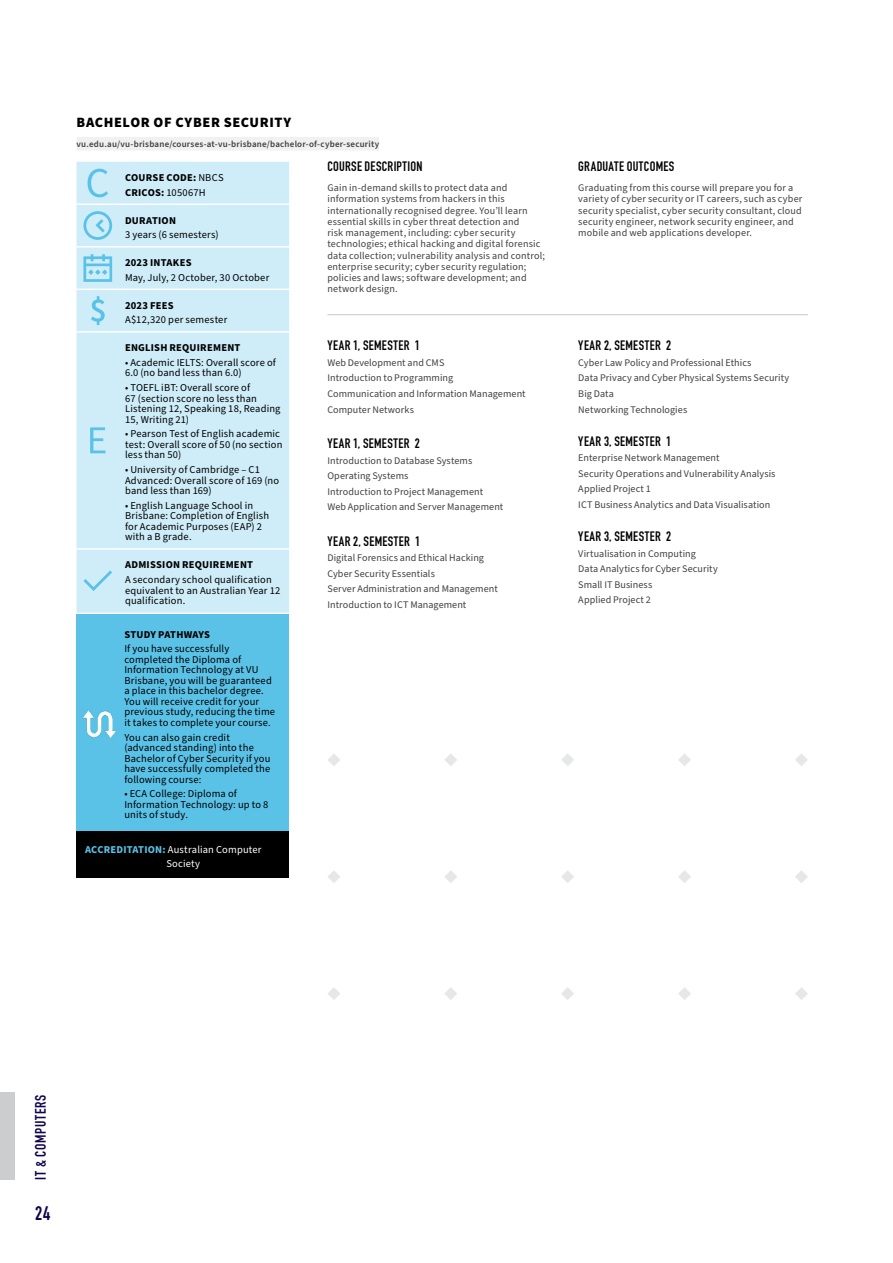
<style>
.page{position:relative;width:893px;height:1263px;background:#fff}
.page>*{position:absolute;margin:0;border:0;box-sizing:border-box;transform-origin:0 0}
.t1{font:19.35px "DIN Engschrift LT Pro";color:#11034c}
.t2{font:15px "DIN Engschrift LT Pro";letter-spacing:.045em;color:#11034c}
.t3{font:900 14.25px "Source Sans Pro";letter-spacing:.045em;color:#000}
.t4{font:13.5px "DIN Engschrift LT Pro";letter-spacing:.035em;color:#000}
.t5{font:10.5px/10.5px "Source Sans Pro";letter-spacing:.015em;color:#000}
.t6{font:700 10.5px/14.7px "Source Sans Pro";letter-spacing:.02em;color:#000}
.t7{font:10.5px/14.7px "Source Sans Pro";letter-spacing:.015em;color:#fff}
.t8{font:10.2px/15.5px "Source Sans Pro";letter-spacing:.01em;color:#414042}
.t9{font:600 9px "Source Sans Pro";letter-spacing:.025em;color:#414042}
.s1{font-weight:400}
.s2{font-weight:700;color:#5bc2e7}
</style>
<div class="page">
<div style="left:77px;top:137px;width:302px;height:14px;background:#f1f1f2"></div>
<svg style="left:328px;top:754px;width:12px;height:12px"></svg>
<svg style="left:328px;top:871px;width:12px;height:12px"></svg>
<svg style="left:328px;top:987px;width:12px;height:13px"></svg>
<svg style="left:445px;top:754px;width:12px;height:12px"></svg>
<svg style="left:445px;top:871px;width:12px;height:12px"></svg>
<svg style="left:444px;top:987px;width:13px;height:13px"></svg>
<svg style="left:561px;top:754px;width:13px;height:12px"></svg>
<svg style="left:561px;top:870px;width:13px;height:13px"></svg>
<svg style="left:561px;top:987px;width:13px;height:13px"></svg>
<svg style="left:678px;top:754px;width:13px;height:12px"></svg>
<svg style="left:678px;top:870px;width:13px;height:13px"></svg>
<svg style="left:678px;top:987px;width:13px;height:13px"></svg>
<svg style="left:795px;top:754px;width:13px;height:12px"></svg>
<svg style="left:795px;top:870px;width:13px;height:13px"></svg>
<svg style="left:795px;top:987px;width:13px;height:13px"></svg>
<div style="left:77px;top:162px;width:212px;height:451px;background:#ceedf8"></div>
<hr style="left:77px;top:203px;width:42px;height:2px;background:#fff">
<hr style="left:119px;top:203px;width:170px;height:2px;background:#fff">
<hr style="left:77px;top:246px;width:42px;height:2px;background:#fff">
<hr style="left:119px;top:246px;width:170px;height:2px;background:#fff">
<hr style="left:77px;top:289px;width:42px;height:1px;background:#fff">
<hr style="left:119px;top:289px;width:170px;height:1px;background:#fff">
<hr style="left:77px;top:331px;width:42px;height:2px;background:#fff">
<hr style="left:119px;top:331px;width:170px;height:2px;background:#fff">
<hr style="left:77px;top:548px;width:42px;height:2px;background:#fff">
<hr style="left:119px;top:548px;width:170px;height:2px;background:#fff">
<svg style="left:88px;top:169px;width:20px;height:28px"></svg>
<svg style="left:83px;top:211px;width:29px;height:29px"></svg>
<svg style="left:83px;top:254px;width:29px;height:28px"></svg>
<svg style="left:91px;top:296px;width:14px;height:29px"></svg>
<svg style="left:90px;top:427px;width:15px;height:26px"></svg>
<svg style="left:83px;top:570px;width:29px;height:21px"></svg>
<hr style="left:327px;top:314px;width:481px;height:1px;background:#c7c7c6">
<div style="left:0;top:1093px;width:15px;height:87px;background:#cbcdce"></div>
<div style="left:77px;top:614px;width:212px;height:218px;background:#5bc2e7"></div>
<img style="left:83px;top:710px;width:34px;height:28px">
<div style="left:77px;top:832px;width:212px;height:46px;background:#000"></div>
<h3 class="t3" style="left:77px;top:113px;width:216px">BACHELOR OF CYBER SECURITY</h3>
<p class="t9" style="left:77px;top:138px;width:304px">vu.edu.au/vu-brisbane/courses-at-vu-brisbane/bachelor-of-cyber-security</p>
<p class="t6" style="left:125px;top:170px;width:100px">COURSE CODE: <span class="s1">NBCS<br></span>CRICOS: <span class="s1">105067H</span></p>
<p class="t6" style="left:125px;top:213px;width:53px">DURATION</p>
<p class="t5" style="left:125px;top:230px;width:95px">3 years (6 semesters)</p>
<p class="t6" style="left:125px;top:255px;width:68px">2023 INTAKES</p>
<p class="t5" style="left:125px;top:272px;width:146px">May, July, 2 October, 30 October</p>
<p class="t6" style="left:125px;top:298px;width:50px">2023 FEES</p>
<p class="t5" style="left:125px;top:315px;width:104px">A$12,320 per semester</p>
<p class="t6" style="left:125px;top:340px;width:117px">ENGLISH REQUIREMENT</p>
<p class="t5" style="left:125px;top:357px;width:152px">• Academic IELTS: Overall score of<br>6.0 (no band less than 6.0)</p>
<p class="t5" style="left:125px;top:383px;width:157px">• TOEFL iBT: Overall score of<br>67 (section score no less than<br>Listening 12, Speaking 18, Reading<br>15, Writing 21)</p>
<p class="t5" style="left:125px;top:429px;width:159px">• Pearson Test of English academic test: Overall score of 50 (no section less than 50)</p>
<p class="t5" style="left:125px;top:465px;width:156px">• University of Cambridge – C1<br>Advanced: Overall score of 169 (no band less than 169)</p>
<p class="t5" style="left:125px;top:500px;width:146px">• English Language School in<br>Brisbane: Completion of English for Academic Purposes (EAP) 2 with a B grade.</p>
<p class="t6" style="left:125px;top:558px;width:129px">ADMISSION REQUIREMENT</p>
<p class="t5" style="left:125px;top:575px;width:157px">A secondary school qualification equivalent to an Australian Year 12 qualification.</p>
<h3 class="t4" style="left:327px;top:159px;width:97px">COURSE DESCRIPTION</h3>
<p class="t8" style="left:327px;top:182px;width:219px;line-height:11.2px">Gain in-demand skills to protect data and information systems from hackers in this internationally recognised degree. You’ll learn essential skills in cyber threat detection and<br>risk management, including: cyber security technologies; ethical hacking and digital forensic data collection; vulnerability analysis and control; enterprise security; cyber security regulation; policies and laws; software development; and network design.</p>
<h3 class="t4" style="left:327px;top:338px;width:94px">YEAR 1, SEMESTER 1</h3>
<p class="t8" style="left:327px;top:355px;width:200px">Web Development and CMS<br>Introduction to Programming<br>Communication and Information Management<br>Computer Networks</p>
<h3 class="t4" style="left:327px;top:435px;width:94px">YEAR 1, SEMESTER 2</h3>
<p class="t8" style="left:327px;top:453px;width:177px">Introduction to Database Systems<br>Operating Systems<br>Introduction to Project Management<br>Web Application and Server Management</p>
<h3 class="t4" style="left:327px;top:533px;width:94px">YEAR 2, SEMESTER 1</h3>
<p class="t8" style="left:327px;top:550px;width:172px">Digital Forensics and Ethical Hacking Cyber Security Essentials<br>Server Administration and Management Introduction to ICT Management</p>
<p class="t6" style="left:124px;top:627px;width:87px">STUDY PATHWAYS</p>
<p class="t5" style="left:124px;top:644px;width:152px">If you have successfully completed the Diploma of<br>Information Technology at VU<br>Brisbane, you will be guaranteed a place in this bachelor degree.<br>You will receive credit for your previous study, reducing the time it takes to complete your course.</p>
<p class="t5" style="left:124px;top:732px;width:148px">You can also gain credit (advanced standing) into the<br>Bachelor of Cyber Security if you have successfully completed the following course:</p>
<p class="t5" style="left:124px;top:789px;width:146px">• ECA College: Diploma of<br>Information Technology: up to 8 units of study.</p>
<p class="t7" style="left:166px;top:842px;width:97px;text-indent:-81px"><span class="s2">ACCREDITATION:</span> Australian Computer<br>Society</p>
<h3 class="t4" style="left:578px;top:159px;width:98px">GRADUATE OUTCOMES</h3>
<p class="t8" style="left:578px;top:182px;width:226px;line-height:11.2px">Graduating from this course will prepare you for a variety of cyber security or IT careers, such as cyber security specialist, cyber security consultant, cloud security engineer, network security engineer, and mobile and web applications developer.</p>
<h3 class="t4" style="left:578px;top:338px;width:94px">YEAR 2, SEMESTER 2</h3>
<p class="t8" style="left:578px;top:355px;width:212px">Cyber Law Policy and Professional Ethics<br>Data Privacy and Cyber Physical Systems Security<br>Big Data<br>Networking Technologies</p>
<h3 class="t4" style="left:578px;top:433px;width:94px">YEAR 3, SEMESTER 1</h3>
<p class="t8" style="left:578px;top:450px;width:199px">Enterprise Network Management<br>Security Operations and Vulnerability Analysis Applied Project 1<br>ICT Business Analytics and Data Visualisation</p>
<h3 class="t4" style="left:578px;top:528px;width:94px">YEAR 3, SEMESTER 2</h3>
<p class="t8" style="left:578px;top:546px;width:141px">Virtualisation in Computing<br>Data Analytics for Cyber Security<br>Small IT Business<br>Applied Project 2</p>
<h2 class="t2" style="left:32px;top:1180px;width:87px;rotate:-90deg">IT &amp; COMPUTERS</h2>
<h1 class="t1" style="left:35px;top:1202px;width:17px">24</h1>
</div>
